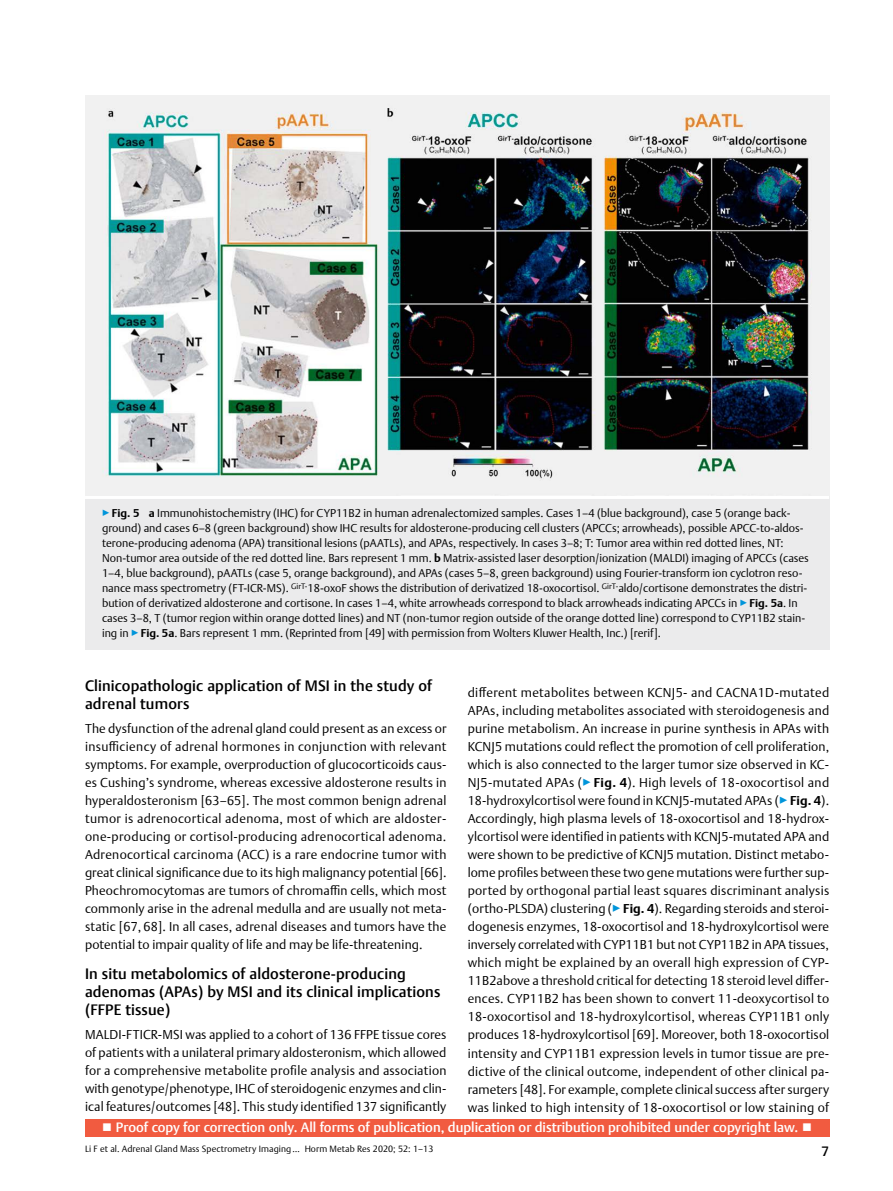
<style>
.page{position:relative;width:893px;height:1191px;background:#fff}
.page>*{position:absolute;margin:0;border:0;box-sizing:border-box;transform-origin:0 0}
.t1{font:500 15px/18px "Thieme Argo 2011";letter-spacing:.01em;color:#000}
.t2{font:500 13.5px "Thieme Argo 2011";color:#fff}
.t3{font:500 13.5px "Thieme Argo 2011";color:#000}
.t4{font:300 12.75px/18px "Thieme Argo 2011";letter-spacing:.01em;color:#000;text-align:justify}
.t5{font:300 11.25px/15px "Thieme Argo 2011";color:#000}
.t6{font:300 9px "Thieme Argo 2011";letter-spacing:.01em;color:#000}
.s1{color:#0095da}
.s2{font-weight:700}
</style>
<div class="page">
<div style="left:85px;top:1119px;width:744px;height:17px;background:#f15b40"></div>
<div style="left:85px;top:495px;width:744px;height:155px;background:#ebebec"></div>
<hr style="left:85px;top:495px;width:744px;height:4px;background:#fff">
<img style="left:85px;top:96px;width:744px;height:399px">
<p class="t5" style="left:102px;top:505px;width:708px"><span class="s1">▶</span><span class="s2">Fig. 5 a</span> Immunohistochemistry (IHC) for CYP11B2 in human adrenalectomized samples. Cases 1–4 (blue background), case 5 (orange back&shy;ground) and cases 6–8 (green background) show IHC results for aldosterone-producing cell clusters (APCCs; arrowheads), possible APCC-to-aldos&shy;terone-producing adenoma (APA) transitional lesions (pAATLs), and APAs, respectively. In cases 3–8; T: Tumor area within red dotted lines, NT:<br>Non-tumor area outside of the red dotted line. Bars represent 1 mm. <span class="s2">b</span> Matrix-assisted laser desorption/ionization (MALDI) imaging of APCCs (cases 1–4, blue background), pAATLs (case 5, orange background), and APAs (cases 5–8, green background) using Fourier-transform ion cyclotron reso&shy;nance mass spectrometry (FT-ICR-MS). <sup>GirT-</sup>18-oxoF shows the distribution of derivatized 18-oxocortisol. <sup>GirT-</sup>aldo/cortisone demonstrates the distri&shy;bution of derivatized aldosterone and cortisone. In cases 1–4, white arrowheads correspond to black arrowheads indicating APCCs in <span class="s1">▶</span><span class="s2">Fig. 5a</span>. In cases 3–8, T (tumor region within orange dotted lines) and NT (non-tumor region outside of the orange dotted line) correspond to CYP11B2 stain&shy;ing in <span class="s1">▶</span><span class="s2">Fig. 5a</span>. Bars represent 1 mm. (Reprinted from [49] with permission from Wolters Kluwer Health, Inc.) [rerif].</p>
<p class="t1" style="left:85px;top:676px;width:349px">Clinicopathologic application of MSI in the study of adrenal tumors</p>
<p class="t4" style="left:85px;top:719px;width:363px">The dysfunction of the adrenal gland could present as an excess or insufficiency of adrenal hormones in conjunction with relevant symptoms. For example, overproduction of glucocorticoids caus&shy;es Cushing’s syndrome, whereas excessive aldosterone results in hyperaldosteronism [63–65]. The most common benign adrenal tumor is adrenocortical adenoma, most of which are aldoster&shy;one-producing or cortisol-producing adrenocortical adenoma.<br>Adrenocortical carcinoma (ACC) is a rare endocrine tumor with great clinical significance due to its high malignancy potential [66].<br>Pheochromocytomas are tumors of chromaffin cells, which most commonly arise in the adrenal medulla and are usually not meta&shy;static [67, 68]. In all cases, adrenal diseases and tumors have the potential to impair quality of life and may be life-threatening.</p>
<p class="t1" style="left:85px;top:964px;width:357px">In situ metabolomics of aldosterone-producing adenomas (APAs) by MSI and its clinical implications (FFPE tissue)</p>
<p class="t4" style="left:85px;top:1025px;width:363px">MALDI-FTICR-MSI was applied to a cohort of 136 FFPE tissue cores of patients with a unilateral primary aldosteronism, which allowed for a comprehensive metabolite profile analysis and association with genotype/phenotype, IHC of steroidogenic enzymes and clin&shy;ical features/outcomes [48]. This study identified 137 significantly</p>
<p class="t4" style="left:468px;top:683px;width:363px">different metabolites between KCNJ5- and CACNA1D-mutated APAs, including metabolites associated with steroidogenesis and purine metabolism. An increase in purine synthesis in APAs with KCNJ5 mutations could reflect the promotion of cell proliferation, which is also connected to the larger tumor size observed in KC-NJ5-mutated APAs (<span class="s1">▶</span><span class="s2">Fig. 4</span>). High levels of 18-oxocortisol and 18-hydroxylcortisol were found in KCNJ5-mutated APAs (<span class="s1">▶</span><span class="s2">Fig. 4</span>).<br>Accordingly, high plasma levels of 18-oxocortisol and 18-hydrox&shy;ylcortisol were identified in patients with KCNJ5-mutated APA and were shown to be predictive of KCNJ5 mutation. Distinct metabo&shy;lome profiles between these two gene mutations were further sup&shy;ported by orthogonal partial least squares discriminant analysis (ortho-PLSDA) clustering (<span class="s1">▶</span><span class="s2">Fig. 4</span>). Regarding steroids and steroi&shy;dogenesis enzymes, 18-oxocortisol and 18-hydroxylcortisol were inversely correlated with CYP11B1 but not CYP11B2 in APA tissues, which might be explained by an overall high expression of CYP-11B2above a threshold critical for detecting 18 steroid level differ&shy;ences. CYP11B2 has been shown to convert 11-deoxycortisol to 18-oxocortisol and 18-hydroxylcortisol, whereas CYP11B1 only produces 18-hydroxylcortisol [69]. Moreover, both 18-oxocortisol intensity and CYP11B1 expression levels in tumor tissue are pre&shy;dictive of the clinical outcome, independent of other clinical pa&shy;rameters [48]. For example, complete clinical success after surgery was linked to high intensity of 18-oxocortisol or low staining of</p>
<p class="t2" style="left:101px;top:1118px;width:713px">■ Proof copy for correction only. All forms of publication, duplication or distribution prohibited under copyright law. ■</p>
<p class="t6" style="left:85px;top:1143px;width:350px">Li F et al. Adrenal Gland Mass Spectrometry Imaging … Horm Metab Res 2020; 52: 1–13</p>
<p class="t3" style="left:822px;top:1142px;width:9px">7</p>
</div>
